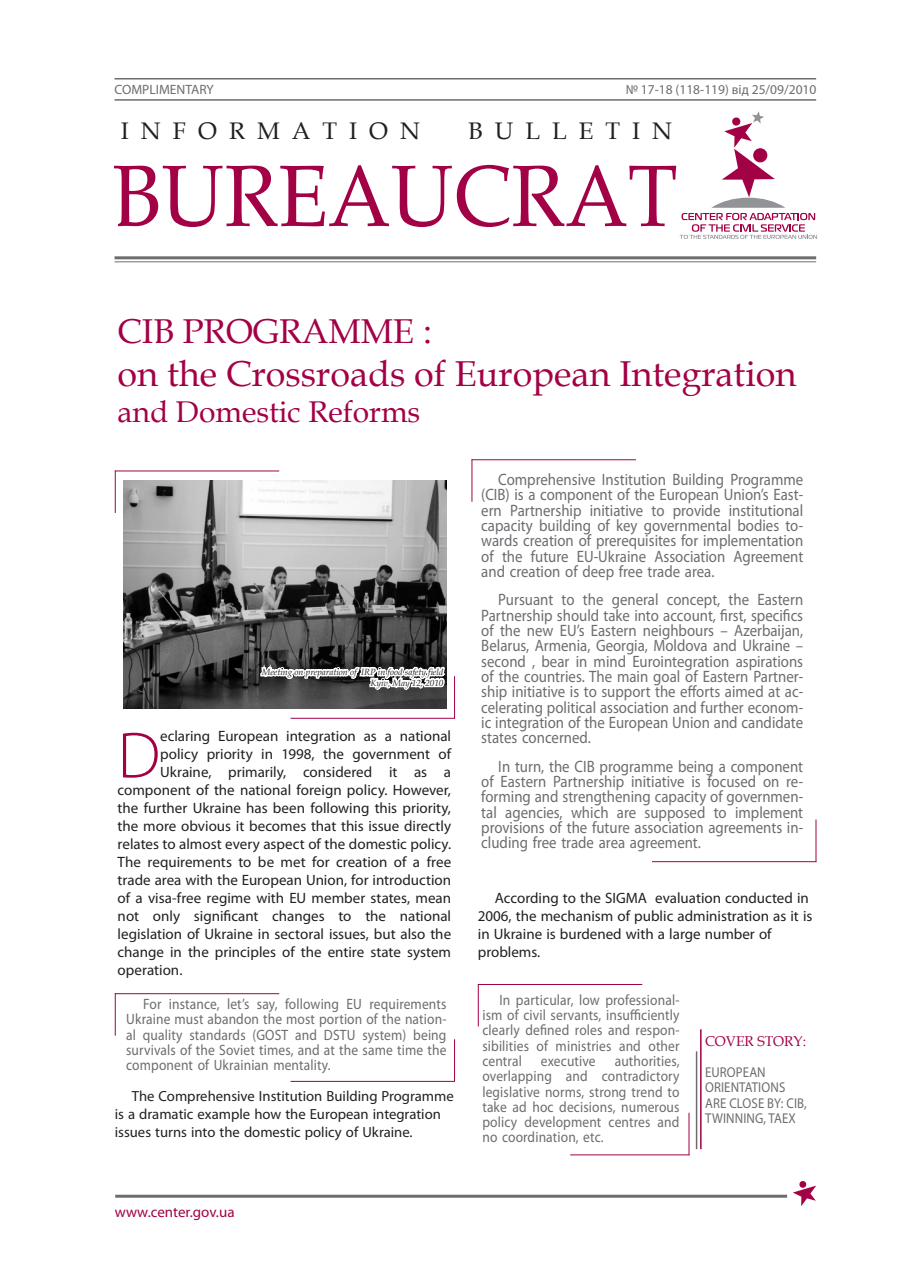
<style>
.page{position:relative;width:910px;height:1280px;background:#fff}
.page>*{position:absolute;margin:0;border:0;box-sizing:border-box;transform-origin:0 0}
.t1{font:87px "Book Antiqua";color:#a30146;scale:.93 1}
.new_bukviza{font:300 65.7px "Myriad Pro";color:#a30146}
.new_nazva{font:36px "Book Antiqua";color:#a30146}
.new_nazva-2{font:34.5px "Book Antiqua";color:#a30146}
.новини_держслужби{font:30px "Book Antiqua";color:#a30146}
.t2{font:24px "Book Antiqua";letter-spacing:.5em;color:#231f20}
.vrizka_new{font:16.5px/15.3px "Myriad Pro";color:#6c6d70;text-align:justify;scale:.9 1}
.new_bukviza-2{font:15px "Myriad Pro";color:#231f20}
.vrizka_new-2{font:15px/15.3px "Myriad Pro";letter-spacing:.01em;color:#6c6d70;text-align:justify;scale:.9 1}
.new_text{font:15px/18px "Myriad Pro";color:#231f20}
.new_text-2{font:15px "Myriad Pro";color:#a30146}
.new_text-3{font:14.7px/18px "Myriad Pro";color:#231f20}
.new_nazva-3{font:14.25px "Myriad Pro";letter-spacing:.01em;color:#6c6d70;scale:.9 1}
.new_nazva-4{font:14.25px "Book Antiqua";color:#a30146}
.new_text-4{font:13.5px "Myriad Pro";color:#6c6d70}
.новини_держслужби-2{font:italic 9px "Book Antiqua";color:#231f20}
.s1{font-size:36px}
</style>
<div class="page">
<hr style="left:115px;top:1195px;width:672px;height:3px;background:#6c6d70">
<svg style="left:793px;top:1181px;width:23px;height:25px"></svg>
<hr style="left:115px;top:78px;width:701px;height:1px;background:#6c6d70">
<hr style="left:115px;top:99px;width:701px;height:2px;background:#6c6d70">
<hr style="left:115px;top:256px;width:701px;height:3px;background:#6c6d70">
<hr style="left:115px;top:261px;width:701px;height:1px;background:#6c6d70">
<svg style="left:680px;top:111px;width:137px;height:128px"></svg>
<img style="left:123px;top:480px;width:323px;height:229px">
<hr style="left:700px;top:1029px;width:2px;height:120px;background:#a30146">
<hr style="left:696px;top:1051px;width:1px;height:98px;background:#6c6d70">
<hr style="left:115px;top:470px;width:164px;height:1px;background:#a30146">
<hr style="left:115px;top:470px;width:1px;height:43px;background:#a30146">
<hr style="left:291px;top:718px;width:164px;height:1px;background:#a30146">
<hr style="left:454px;top:676px;width:1px;height:42px;background:#a30146">
<hr style="left:652px;top:861px;width:164px;height:1px;background:#a30146">
<hr style="left:815px;top:819px;width:1px;height:43px;background:#a30146">
<hr style="left:291px;top:1081px;width:164px;height:1px;background:#a30146">
<hr style="left:454px;top:1039px;width:1px;height:43px;background:#a30146">
<hr style="left:115px;top:993px;width:164px;height:1px;background:#a30146">
<hr style="left:115px;top:993px;width:1px;height:43px;background:#a30146">
<hr style="left:478px;top:984px;width:164px;height:1px;background:#a30146">
<hr style="left:478px;top:984px;width:1px;height:42px;background:#a30146">
<hr style="left:471px;top:459px;width:165px;height:1px;background:#a30146">
<hr style="left:471px;top:459px;width:1px;height:43px;background:#a30146">
<hr style="left:570px;top:1154px;width:120px;height:1px;background:#a30146">
<hr style="left:689px;top:1113px;width:1px;height:42px;background:#a30146">
<svg style="left:259px;top:632px;width:190px;height:87px"></svg>
<p class="new_text-4" style="left:115px;top:81px;width:101px">COMPLIMENTARY</p>
<p class="new_text-4" style="left:626px;top:81px;width:192px">№ 17-18 (118-119) від 25/09/2010</p>
<p class="t2" style="left:121px;top:114px;width:301px">INFORMATION</p>
<p class="t2" style="left:468px;top:114px;width:206px">BULLETIN</p>
<p class="t1" style="left:112px;top:136px;width:610px">BUREAUCRAT</p>
<p class="new_nazva-2" style="left:118px;top:307px;width:316px">CІВ PROGRAMME <span class="s1">:</span></p>
<p class="new_nazva" style="left:118px;top:349px;width:680px">on the Crossroads of European Integration</p>
<p class="новини_держслужби" style="left:118px;top:391px;width:304px">and Domestic Reforms</p>
<p class="новини_держслужби-2" style="left:262px;top:665px;width:183px">Meeting on preparation of IRP in food safety field</p>
<p class="новини_держслужби-2" style="left:371px;top:676px;width:74px">Kyiv, May 12, 2010</p>
<p class="new_bukviza" style="left:118px;top:719px;width:44px">D</p>
<p class="new_bukviza-2" style="left:160px;top:727px;width:292px">eclaring European integration as a national</p>
<p class="new_bukviza-2" style="left:160px;top:745px;width:292px">policy priority in 1998, the government of</p>
<p class="new_bukviza-2" style="left:160px;top:763px;width:293px">Ukraine, primarily, considered it as a</p>
<p class="new_bukviza-2" style="left:118px;top:781px;width:335px">component of the national foreign policy. However,</p>
<p class="new_bukviza-2" style="left:118px;top:799px;width:335px">the further Ukraine has been following this priority,</p>
<p class="new_bukviza-2" style="left:118px;top:817px;width:335px">the more obvious it becomes that this issue directly</p>
<p class="new_bukviza-2" style="left:118px;top:835px;width:335px">relates to almost every aspect of the domestic policy.</p>
<p class="new_bukviza-2" style="left:118px;top:853px;width:335px">The requirements to be met for creation of a free</p>
<p class="new_bukviza-2" style="left:118px;top:871px;width:335px">trade area with the European Union, for introduction</p>
<p class="new_bukviza-2" style="left:118px;top:889px;width:335px">of a visa-free regime with EU member states, mean</p>
<p class="new_bukviza-2" style="left:118px;top:907px;width:335px">not only significant changes to the national</p>
<p class="new_bukviza-2" style="left:118px;top:925px;width:335px">legislation of Ukraine in sectoral issues, but also the</p>
<p class="new_bukviza-2" style="left:118px;top:943px;width:335px">change in the principles of the entire state system</p>
<p class="new_bukviza-2" style="left:118px;top:961px;width:66px">operation.</p>
<p class="vrizka_new-2" style="left:126px;top:996px;width:357px;text-indent:17px">For instance, let’s say, following EU requirements Ukraine must abandon the most portion of the nation&shy;al quality standards (GOST and DSTU system) being survivals of the Soviet times, and at the same time the component of Ukrainian mentality.</p>
<p class="new_text-3" style="left:115px;top:1087px;width:340px;text-indent:17px">The Comprehensive Institution Building Programme is a dramatic example how the European integration issues turns into the domestic policy of Ukraine.</p>
<p class="vrizka_new" style="left:481px;top:472px;width:359px;text-indent:17px">Comprehensive Institution Building Programme (CIB) is a component of the European Union’s East&shy;ern Partnership initiative to provide institutional capacity building of key governmental bodies to&shy;wards creation of prerequisites for implementation of the future EU-Ukraine Association Agreement and creation of deep free trade area.</p>
<p class="vrizka_new" style="left:481px;top:592px;width:359px;text-indent:17px">Pursuant to the general concept, the Eastern Partnership should take into account, first, specifics of the new EU’s Eastern neighbours – Azerbaijan, Belarus, Armenia, Georgia, Moldova and Ukraine – second , bear in mind Eurointegration aspirations of the countries. The main goal of Eastern Partner&shy;ship initiative is to support the efforts aimed at ac&shy;celerating political association and further econom&shy;ic integration of the European Union and candidate states concerned.</p>
<p class="vrizka_new" style="left:481px;top:758px;width:359px;text-indent:17px">In turn, the СІВ programme being a component of Eastern Partnership initiative is focused on re&shy;forming and strengthening capacity of governmen&shy;tal agencies, which are supposed to implement provisions of the future association agreements in&shy;cluding free trade area agreement.</p>
<p class="new_text" style="left:478px;top:889px;width:336px;text-indent:17px">According to the SIGMA evaluation conducted in 2006, the mechanism of public administration as it is in Ukraine is burdened with a large number of problems.</p>
<p class="vrizka_new-2" style="left:482px;top:992px;width:221px;text-indent:17px">In particular, low professional&shy;ism of civil servants, insufficiently clearly defined roles and respon&shy;sibilities of ministries and other central</p>
<p class="new_nazva-4" style="left:705px;top:1031px;width:103px">COVER STORY:</p>
<p class="new_nazva-3" style="left:705px;top:1063px;width:69px">EUROPEAN</p>
<p class="new_nazva-3" style="left:705px;top:1079px;width:91px">ORIENTATIONS</p>
<p class="new_nazva-3" style="left:705px;top:1094px;width:115px">ARE CLOSE BY: CIB,</p>
<p class="new_nazva-3" style="left:705px;top:1109px;width:102px">TWINNING, TAEX</p>
<p class="vrizka_new-2" style="left:482px;top:1053px;width:221px;text-indent:132px">authorities, overlapping and contradictory legislative norms, strong trend to take ad hoc decisions, numerous policy development centres and no coordination, etc.</p>
<p class="vrizka_new-2" style="left:541px;top:1053px;width:62px">executive</p>
<p class="new_text-2" style="left:115px;top:1202px;width:121px">www.center.gov.ua</p>
</div>
